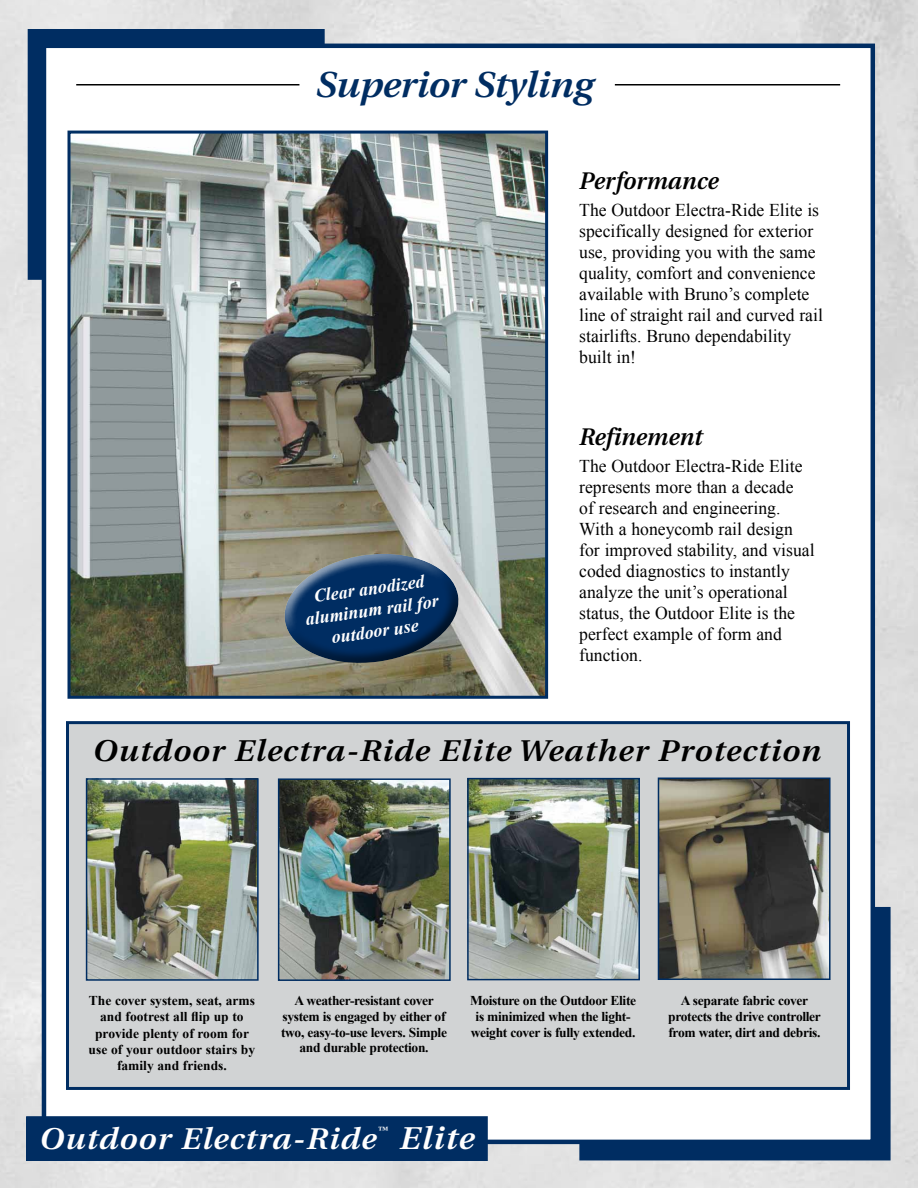
<style>
.page{position:relative;width:918px;height:1188px;background:#fff}
.page>*{position:absolute;margin:0;border:0;box-sizing:border-box;transform-origin:0 0}
.t1{font:italic 600 36px "Utopia";letter-spacing:-.01em;color:#002d62;scale:1.07 1}
.t2{font:italic 600 31.5px "Utopia";letter-spacing:.035em;color:#fff;scale:1.07 1}
.t3{font:italic 600 30px "Utopia";letter-spacing:.035em;color:#000;scale:1.07 1}
.t4{font:italic 600 30px "Utopia";letter-spacing:.035em;color:#fff;scale:1.07 1}
.t5{font:italic 600 24px "Utopia";color:#000}
.t6{font:18px/21px "Times New Roman";color:#000}
.t7{font:italic 700 18px/21.6px "Times New Roman";color:#fff;text-align:center}
.t8{font:700 13.5px/15.8px "Times New Roman";letter-spacing:-.025em;color:#000;text-align:center}
.t9{font:700 13.5px/16.2px "Times New Roman";color:#000;text-align:center}
.t10{font:italic 600 9px "Utopia";color:#fff;scale:1.07 1}
</style>
<div class="page">
<img style="left:0;top:0;width:918px;height:1188px">
<div style="left:28px;top:29px;width:297px;height:251px;background:#002d62"></div>
<div style="left:44px;top:46px;width:829px;height:1096px;background:#fff"></div>
<svg style="left:579px;top:907px;width:312px;height:253px"></svg>
<div style="left:27px;top:1117px;width:460px;height:43px;background:#002d62"></div>
<div style="left:26px;top:1116px;width:462px;height:45px;border:2px solid #002d62"></div>
<div style="left:66px;top:721px;width:784px;height:369px;background:#d1d3d4;border:3px solid #002d62"></div>
<img style="left:89px;top:781px;width:167px;height:197px">
<div style="left:86px;top:778px;width:173px;height:203px;border:2px solid #002d62"></div>
<img style="left:470px;top:781px;width:167px;height:196px">
<div style="left:467px;top:778px;width:173px;height:202px;border:2px solid #002d62"></div>
<img style="left:281px;top:781px;width:167px;height:197px">
<div style="left:278px;top:778px;width:173px;height:203px;border:2px solid #002d62"></div>
<img style="left:661px;top:781px;width:167px;height:196px">
<div style="left:658px;top:778px;width:173px;height:202px;border:2px solid #002d62"></div>
<hr style="left:76px;top:84px;width:223px;height:2px;background:#000">
<hr style="left:615px;top:84px;width:225px;height:2px;background:#000">
<img style="left:72px;top:135px;width:472px;height:560px">
<div style="left:68px;top:131px;width:480px;height:568px;border:3px solid #002d62"></div>
<svg style="left:276px;top:540px;width:192px;height:135px;background:#485e71"></svg>
<h1 class="t1" style="left:316px;top:64px;width:261px">Superior Styling</h1>
<p class="t7" style="left:301px;top:587px;width:136px;rotate:-8deg">Clear anodized aluminum rail for outdoor use</p>
<h3 class="t5" style="left:579px;top:167px;width:141px">Performance</h3>
<p class="t6" style="left:579px;top:199px;width:245px">The Outdoor Electra-Ride Elite is specifically designed for exterior use, providing you with the same quality, comfort and convenience available with Bruno’s complete line of straight rail and curved rail stairlifts. Bruno dependability built in!</p>
<h3 class="t5" style="left:579px;top:423px;width:125px">Refinement</h3>
<p class="t6" style="left:579px;top:455px;width:237px">The Outdoor Electra-Ride Elite represents more than a decade<br>of research and engineering.<br>With a honeycomb rail design for improved stability, and visual coded diagnostics to instantly analyze the unit’s operational status, the Outdoor Elite is the perfect example of form and function.</p>
<h3 class="t3" style="left:93px;top:733px;width:682px">Outdoor Electra-Ride Elite Weather Protection</h3>
<p class="t9" style="left:89px;top:992px;width:168px">The cover system, seat, arms and footrest all flip up to provide plenty of room for use of your outdoor stairs by family and friends.</p>
<p class="t8" style="left:470px;top:992px;width:168px">Moisture on the Outdoor Elite is minimized when the light&shy;weight cover is fully extended.</p>
<p class="t8" style="left:281px;top:992px;width:167px">A weather-resistant cover system is engaged by either of two, easy-to-use levers. Simple and durable protection.</p>
<p class="t8" style="left:668px;top:993px;width:154px">A separate fabric cover protects the drive controller from water, dirt and debris.</p>
<h3 class="t4" style="left:39px;top:1122px;width:316px">Outdoor Electra-Ride</h3>
<p class="t10" style="left:377px;top:1125px;width:11px">™</p>
<h2 class="t2" style="left:399px;top:1121px;width:72px">Elite</h2>
</div>
